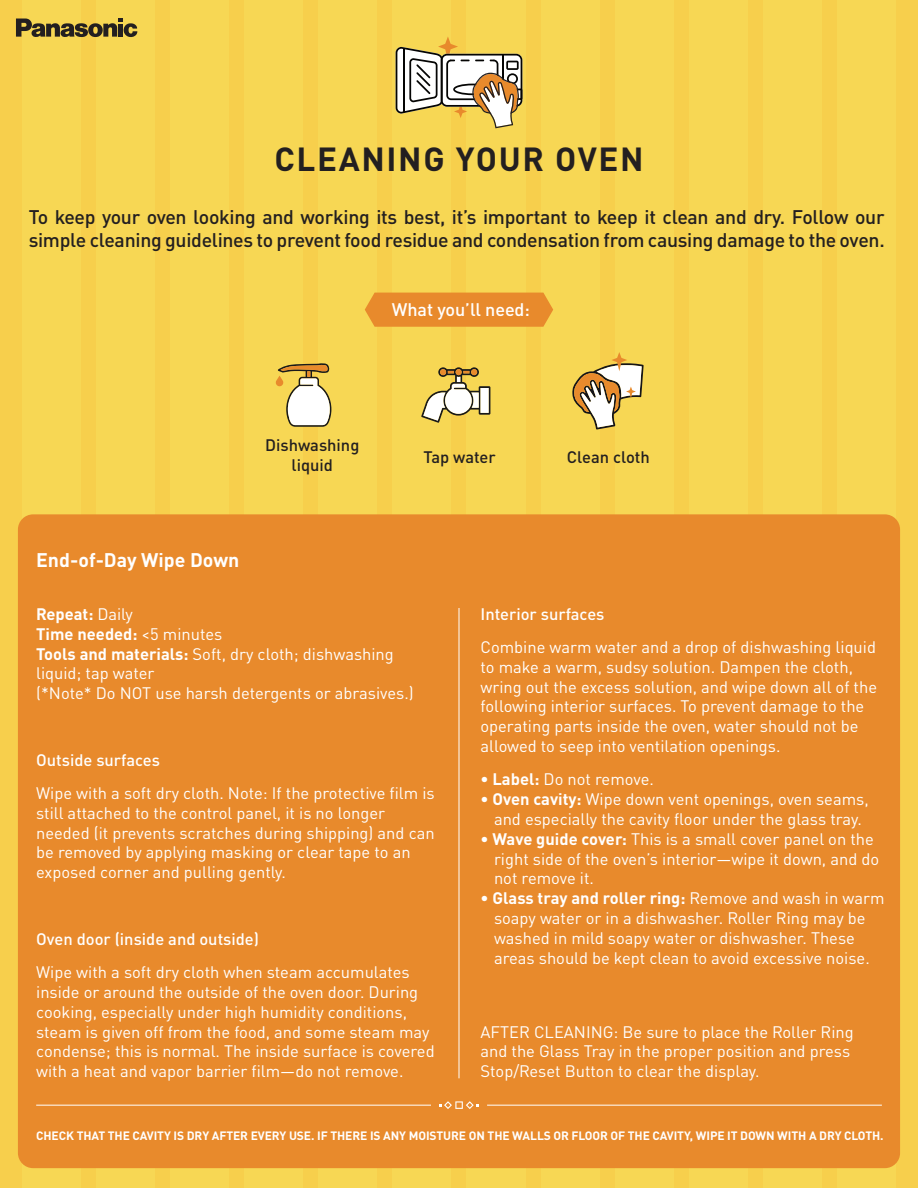
<style>
.page{position:relative;width:918px;height:1188px;background:#f7d754}
.page>*{position:absolute;margin:0;border:0;box-sizing:border-box;transform-origin:0 0}
.t1{font:700 33px "DINOT";letter-spacing:.05em;color:#231f20}
.t2{font:500 19.5px/23.4px "DINOT";letter-spacing:-.015em;color:#231f20}
.t3{font:700 19.5px "DINOT";color:#fff}
.t4{font:500 18px "DINOT";letter-spacing:-.005em;color:#fff}
.t5{font:16.5px/19.8px "DINOT";color:#fff}
.t6{font:500 16.5px "DINOT";color:#fff}
.t7{font:500 16.5px/19.8px "DINOT";color:#231f20;text-align:center}
.t8{font:700 12px "DINOT";letter-spacing:-.01em;color:#fff}
.s1{font-weight:700}
</style>
<div class="page">
<div style="left:81px;top:0;width:15px;height:1188px;background:#f7cf4c"></div>
<div style="left:0;top:0;width:22px;height:1188px;background:#f7cf4c"></div>
<div style="left:896px;top:0;width:22px;height:1188px;background:#f7cf4c"></div>
<div style="left:155px;top:0;width:15px;height:1188px;background:#f7cf4c"></div>
<div style="left:230px;top:0;width:14px;height:1188px;background:#f7cf4c"></div>
<div style="left:304px;top:0;width:14px;height:1188px;background:#f7cf4c"></div>
<div style="left:378px;top:0;width:14px;height:1188px;background:#f7cf4c"></div>
<div style="left:452px;top:0;width:14px;height:1188px;background:#f7cf4c"></div>
<div style="left:526px;top:0;width:14px;height:1188px;background:#f7cf4c"></div>
<div style="left:600px;top:0;width:14px;height:1188px;background:#f7cf4c"></div>
<div style="left:674px;top:0;width:14px;height:1188px;background:#f7cf4c"></div>
<div style="left:748px;top:0;width:15px;height:1188px;background:#f7cf4c"></div>
<div style="left:822px;top:0;width:15px;height:1188px;background:#f7cf4c"></div>
<svg style="left:421px;top:367px;width:69px;height:56px"></svg>
<svg style="left:276px;top:363px;width:55px;height:64px"></svg>
<svg style="left:572px;top:352px;width:72px;height:77px"></svg>
<div style="left:18px;top:514px;width:882px;height:654px;background:#e88a2c;border-radius:15px"></div>
<hr style="left:459px;top:608px;width:1px;height:470px;background:#fff">
<svg style="left:440px;top:1101px;width:39px;height:8px"></svg>
<hr style="left:487px;top:1105px;width:395px;height:1px;background:#fff">
<hr style="left:36px;top:1105px;width:395px;height:1px;background:#fff">
<svg style="left:365px;top:293px;width:188px;height:34px;background:#e88e2e"></svg>
<svg style="left:396px;top:37px;width:126px;height:91px"></svg>
<svg style="left:16px;top:19px;width:121px;height:18px"></svg>
<h1 class="t1" style="left:274px;top:138px;width:371px">CLEANING YOUR OVEN</h1>
<p class="t2" style="left:29px;top:205px;width:858px">To keep your oven looking and working its best, it’s important to keep it clean and dry. Follow our simple cleaning guidelines to prevent food residue and condensation from causing damage to the oven.</p>
<p class="t4" style="left:392px;top:298px;width:139px">What you’ll need:</p>
<p class="t7" style="left:265px;top:434px;width:96px">Dishwashing liquid</p>
<p class="t7" style="left:423px;top:446px;width:74px">Tap water</p>
<p class="t7" style="left:567px;top:446px;width:85px">Clean cloth</p>
<p class="t3" style="left:36px;top:547px;width:205px">End-of-Day Wipe Down</p>
<p class="t5" style="left:36px;top:604px;width:379px"><span class="s1">Repeat:</span> Daily<br><span class="s1">Time needed:</span> &lt;5 minutes<br><span class="s1">Tools and materials:</span> Soft, dry cloth; dishwashing liquid; tap water<br>(*Note* Do NOT use harsh detergents or abrasives.)</p>
<p class="t6" style="left:36px;top:749px;width:125px">Outside surfaces</p>
<p class="t5" style="left:36px;top:783px;width:400px">Wipe with a soft dry cloth. Note: If the protective film is still attached to the control panel, it is no longer needed (it prevents scratches during shipping) and can be removed by applying masking or clear tape to an exposed corner and pulling gently.</p>
<p class="t6" style="left:36px;top:928px;width:224px">Oven door (inside and outside)</p>
<p class="t5" style="left:36px;top:962px;width:400px">Wipe with a soft dry cloth when steam accumulates inside or around the outside of the oven door. During cooking, especially under high humidity conditions, steam is given off from the food, and some steam may condense; this is normal. The inside surface is covered with a heat and vapor barrier film—do not remove.</p>
<p class="t6" style="left:481px;top:603px;width:125px">Interior surfaces</p>
<p class="t5" style="left:481px;top:637px;width:398px">Combine warm water and a drop of dishwashing liquid to make a warm, sudsy solution. Dampen the cloth, wring out the excess solution, and wipe down all of the following interior surfaces. To prevent damage to the operating parts inside the oven, water should not be allowed to seep into ventilation openings.</p>
<p class="t5" style="left:481px;top:769px;width:175px"><span class="s1">• Label:</span> Do not remove.</p>
<p class="t5" style="left:481px;top:789px;width:390px;text-align:center"><span class="s1">• Oven cavity:</span> Wipe down vent openings, oven seams, and especially the cavity floor under the glass tray.</p>
<p class="t5" style="left:494px;top:829px;width:387px;text-indent:-13px"><span class="s1">• Wave guide cover:</span> This is a small cover panel on the right side of the oven’s interior—wipe it down, and do not remove it.</p>
<p class="t5" style="left:494px;top:888px;width:392px;text-indent:-13px"><span class="s1">• Glass tray and roller ring:</span> Remove and wash in warm soapy water or in a dishwasher. Roller Ring may be washed in mild soapy water or dishwasher. These areas should be kept clean to avoid excessive noise.</p>
<p class="t5" style="left:481px;top:1022px;width:375px">AFTER CLEANING: Be sure to place the Roller Ring and the Glass Tray in the proper position and press<br>Stop/Reset Button to clear the display.</p>
<p class="t8" style="left:36px;top:1128px;width:849px">CHECK THAT THE CAVITY IS DRY AFTER EVERY USE. IF THERE IS ANY MOISTURE ON THE WALLS OR FLOOR OF THE CAVITY, WIPE IT DOWN WITH A DRY CLOTH.</p>
</div>
